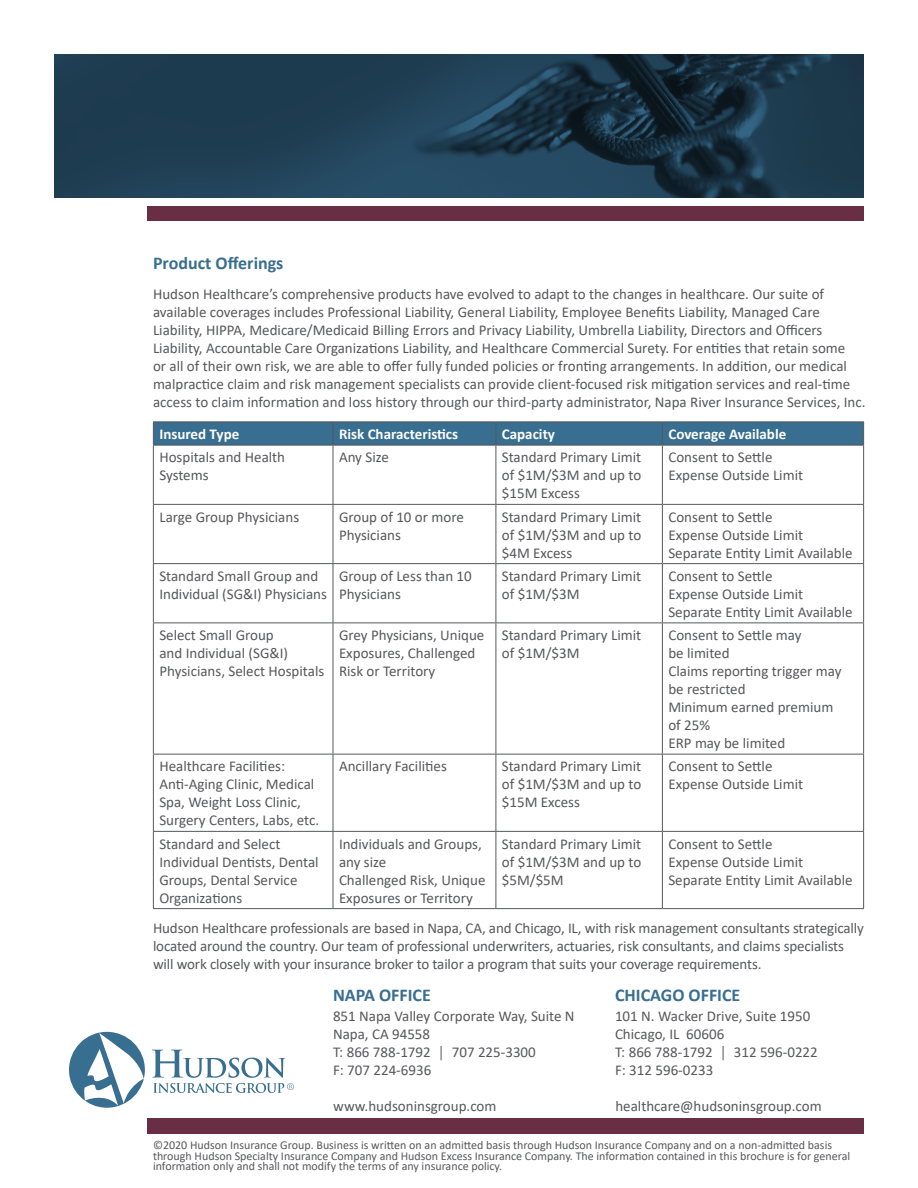
<style>
.page{position:relative;width:918px;height:1188px;background:#fff}
.page>*{position:absolute;margin:0;border:0;box-sizing:border-box;transform-origin:0 0}
.Subhead{font:700 18px "Calibri";color:#386e8f}
.Text_1{font:15px/18px "Calibri";color:#57585a}
.Text_1-2{font:700 15px "Calibri";color:#fff}
.Subhead-2{font:15px "Calibri";color:#57585a}
.Text_1-3{font:12px/10.5px "Calibri";color:#57585a}
</style>
<div class="page">
<svg style="left:69px;top:1032px;width:76px;height:76px"></svg>
<svg style="left:152px;top:1050px;width:142px;height:43px"></svg>
<div style="left:148px;top:1118px;width:716px;height:16px;background:#692d44"></div>
<svg style="left:54px;top:54px;width:810px;height:144px;background:#1d3b4f"></svg>
<div style="left:148px;top:206px;width:716px;height:15px;background:#692d44"></div>
<svg style="left:153px;top:422px;width:711px;height:23px;background:#396d8c"></svg>
<hr style="left:153px;top:445px;width:180px;height:1px;background:#57585a">
<hr style="left:153px;top:446px;width:1px;height:58px;background:#57585a">
<hr style="left:333px;top:445px;width:163px;height:1px;background:#57585a">
<hr style="left:333px;top:446px;width:1px;height:58px;background:#57585a">
<hr style="left:496px;top:445px;width:166px;height:1px;background:#57585a">
<hr style="left:496px;top:446px;width:1px;height:58px;background:#57585a">
<hr style="left:662px;top:445px;width:202px;height:1px;background:#57585a">
<hr style="left:662px;top:446px;width:1px;height:58px;background:#57585a">
<hr style="left:863px;top:446px;width:1px;height:58px;background:#57585a">
<hr style="left:153px;top:504px;width:180px;height:1px;background:#57585a">
<hr style="left:153px;top:505px;width:1px;height:58px;background:#57585a">
<hr style="left:333px;top:504px;width:163px;height:1px;background:#57585a">
<hr style="left:333px;top:505px;width:1px;height:58px;background:#57585a">
<hr style="left:496px;top:504px;width:166px;height:1px;background:#57585a">
<hr style="left:496px;top:505px;width:1px;height:58px;background:#57585a">
<hr style="left:662px;top:504px;width:202px;height:1px;background:#57585a">
<hr style="left:662px;top:505px;width:1px;height:58px;background:#57585a">
<hr style="left:863px;top:505px;width:1px;height:58px;background:#57585a">
<hr style="left:153px;top:563px;width:180px;height:1px;background:#57585a">
<hr style="left:153px;top:564px;width:1px;height:58px;background:#57585a">
<hr style="left:333px;top:563px;width:163px;height:1px;background:#57585a">
<hr style="left:333px;top:564px;width:1px;height:58px;background:#57585a">
<hr style="left:496px;top:563px;width:166px;height:1px;background:#57585a">
<hr style="left:496px;top:564px;width:1px;height:58px;background:#57585a">
<hr style="left:662px;top:563px;width:202px;height:1px;background:#57585a">
<hr style="left:662px;top:564px;width:1px;height:58px;background:#57585a">
<hr style="left:863px;top:564px;width:1px;height:58px;background:#57585a">
<hr style="left:153px;top:622px;width:180px;height:1px;background:#57585a">
<hr style="left:153px;top:623px;width:1px;height:131px;background:#57585a">
<hr style="left:333px;top:622px;width:163px;height:1px;background:#57585a">
<hr style="left:333px;top:623px;width:1px;height:131px;background:#57585a">
<hr style="left:496px;top:622px;width:166px;height:1px;background:#57585a">
<hr style="left:496px;top:623px;width:1px;height:131px;background:#57585a">
<hr style="left:662px;top:622px;width:202px;height:1px;background:#57585a">
<hr style="left:662px;top:623px;width:1px;height:131px;background:#57585a">
<hr style="left:863px;top:623px;width:1px;height:131px;background:#57585a">
<hr style="left:153px;top:754px;width:180px;height:1px;background:#57585a">
<hr style="left:153px;top:754px;width:1px;height:77px;background:#57585a">
<hr style="left:333px;top:754px;width:163px;height:1px;background:#57585a">
<hr style="left:333px;top:754px;width:1px;height:77px;background:#57585a">
<hr style="left:496px;top:754px;width:166px;height:1px;background:#57585a">
<hr style="left:496px;top:754px;width:1px;height:77px;background:#57585a">
<hr style="left:662px;top:754px;width:202px;height:1px;background:#57585a">
<hr style="left:662px;top:754px;width:1px;height:77px;background:#57585a">
<hr style="left:863px;top:754px;width:1px;height:77px;background:#57585a">
<hr style="left:153px;top:831px;width:180px;height:1px;background:#57585a">
<hr style="left:153px;top:832px;width:1px;height:76px;background:#57585a">
<hr style="left:333px;top:831px;width:163px;height:1px;background:#57585a">
<hr style="left:333px;top:832px;width:1px;height:76px;background:#57585a">
<hr style="left:496px;top:831px;width:166px;height:1px;background:#57585a">
<hr style="left:496px;top:832px;width:1px;height:76px;background:#57585a">
<hr style="left:662px;top:831px;width:202px;height:1px;background:#57585a">
<hr style="left:662px;top:832px;width:1px;height:76px;background:#57585a">
<hr style="left:863px;top:832px;width:1px;height:76px;background:#57585a">
<hr style="left:153px;top:908px;width:180px;height:1px;background:#57585a">
<hr style="left:333px;top:908px;width:163px;height:1px;background:#57585a">
<hr style="left:496px;top:908px;width:166px;height:1px;background:#57585a">
<hr style="left:662px;top:908px;width:202px;height:1px;background:#57585a">
<p class="Subhead" style="left:153px;top:250px;width:132px">Product Offerings</p>
<p class="Text_1" style="left:153px;top:284px;width:714px">Hudson Healthcare’s comprehensive products have evolved to adapt to the changes in healthcare. Our suite of available coverages includes Professional Liability, General Liability, Employee Benefits Liability, Managed Care Liability, HIPPA, Medicare/Medicaid Billing Errors and Privacy Liability, Umbrella Liability, Directors and Officers Liability, Accountable Care Organizations Liability, and Healthcare Commercial Surety. For entities that retain some<br>or all of their own risk, we are able to offer fully funded policies or fronting arrangements. In addition, our medical malpractice claim and risk management specialists can provide client-focused risk mitigation services and real-time access to claim information and loss history through our third-party administrator, Napa River Insurance Services, Inc.</p>
<p class="Text_1-2" style="left:159px;top:424px;width:81px">Insured Type</p>
<p class="Text_1-2" style="left:339px;top:424px;width:121px">Risk Characteristics</p>
<p class="Text_1-2" style="left:502px;top:424px;width:55px">Capacity</p>
<p class="Text_1-2" style="left:668px;top:424px;width:119px">Coverage Available</p>
<p class="Text_1" style="left:159px;top:448px;width:127px">Hospitals and Health<br>Systems</p>
<p class="Text_1" style="left:339px;top:448px;width:51px">Any Size</p>
<p class="Text_1" style="left:502px;top:448px;width:141px;text-align:justify">Standard Primary Limit of $1M/$3M and up to $15M Excess</p>
<p class="Text_1" style="left:668px;top:448px;width:136px">Consent to Settle<br>Expense Outside Limit</p>
<p class="Text_1" style="left:159px;top:507px;width:141px">Large Group Physicians</p>
<p class="Text_1" style="left:339px;top:507px;width:126px">Group of 10 or more<br>Physicians</p>
<p class="Text_1" style="left:502px;top:507px;width:141px;text-align:justify">Standard Primary Limit of $1M/$3M and up to $4M Excess</p>
<p class="Text_1" style="left:668px;top:507px;width:186px">Consent to Settle<br>Expense Outside Limit<br>Separate Entity Limit Available</p>
<p class="Text_1" style="left:159px;top:567px;width:169px">Standard Small Group and<br>Individual (SG&amp;I) Physicians</p>
<p class="Text_1" style="left:339px;top:567px;width:134px">Group of Less than 10<br>Physicians</p>
<p class="Text_1" style="left:502px;top:567px;width:141px">Standard Primary Limit of $1M/$3M</p>
<p class="Text_1" style="left:668px;top:567px;width:186px">Consent to Settle<br>Expense Outside Limit<br>Separate Entity Limit Available</p>
<p class="Text_1" style="left:159px;top:626px;width:166px">Select Small Group<br>and Individual (SG&amp;I)<br>Physicians, Select Hospitals</p>
<p class="Text_1" style="left:339px;top:626px;width:147px">Grey Physicians, Unique<br>Exposures, Challenged<br>Risk or Territory</p>
<p class="Text_1" style="left:502px;top:626px;width:141px">Standard Primary Limit of $1M/$3M</p>
<p class="Text_1" style="left:668px;top:626px;width:175px">Consent to Settle may<br>be limited<br>Claims reporting trigger may be restricted<br>Minimum earned premium of 25%<br>ERP may be limited</p>
<p class="Text_1" style="left:159px;top:757px;width:161px">Healthcare Facilities:<br>Anti-Aging Clinic, Medical<br>Spa, Weight Loss Clinic,<br>Surgery Centers, Labs, etc.</p>
<p class="Text_1" style="left:339px;top:757px;width:109px">Ancillary Facilities</p>
<p class="Text_1" style="left:502px;top:757px;width:141px;text-align:justify">Standard Primary Limit of $1M/$3M and up to $15M Excess</p>
<p class="Text_1" style="left:668px;top:757px;width:136px">Consent to Settle<br>Expense Outside Limit</p>
<p class="Text_1" style="left:159px;top:834px;width:161px">Standard and Select<br>Individual Dentists, Dental<br>Groups, Dental Service<br>Organizations</p>
<p class="Text_1" style="left:339px;top:834px;width:148px">Individuals and Groups, any size<br>Challenged Risk, Unique<br>Exposures or Territory</p>
<p class="Text_1" style="left:502px;top:834px;width:141px;text-align:justify">Standard Primary Limit of $1M/$3M and up to $5M/$5M</p>
<p class="Text_1" style="left:668px;top:834px;width:186px">Consent to Settle<br>Expense Outside Limit<br>Separate Entity Limit Available</p>
<p class="Text_1" style="left:153px;top:919px;width:712px">Hudson Healthcare professionals are based in Napa, CA, and Chicago, IL, with risk management consultants strategically located around the country. Our team of professional underwriters, actuaries, risk consultants, and claims specialists will work closely with your insurance broker to tailor a program that suits your coverage requirements.</p>
<p class="Subhead" style="left:615px;top:982px;width:127px">CHICAGO OFFICE</p>
<p class="Text_1" style="left:615px;top:1006px;width:197px">101 N. Wacker Drive, Suite 1950</p>
<p class="Text_1" style="left:615px;top:1024px;width:111px">Chicago, IL 60606</p>
<p class="Text_1" style="left:615px;top:1042px;width:204px">T: 866 788-1792 │ 312 596-0222</p>
<p class="Text_1" style="left:615px;top:1060px;width:100px">F: 312 596-0233</p>
<p class="Subhead" style="left:333px;top:982px;width:99px">NAPA OFFICE</p>
<p class="Text_1" style="left:333px;top:1006px;width:243px">851 Napa Valley Corporate Way, Suite N<br>Napa, CA 94558</p>
<p class="Text_1" style="left:333px;top:1042px;width:204px">T: 866 788-1792 │ 707 225-3300</p>
<p class="Text_1" style="left:333px;top:1060px;width:100px">F: 707 224-6936</p>
<p class="Subhead-2" style="left:333px;top:1096px;width:165px">www.hudsoninsgroup.com</p>
<p class="Subhead-2" style="left:615px;top:1096px;width:208px">healthcare@hudsoninsgroup.com</p>
<p class="Text_1-3" style="left:153px;top:1139px;width:699px">©2020 Hudson Insurance Group. Business is written on an admitted basis through Hudson Insurance Company and on a non-admitted basis through Hudson Specialty Insurance Company and Hudson Excess Insurance Company. The information contained in this brochure is for general information only and shall not modify the terms of any insurance policy.</p>
</div>
